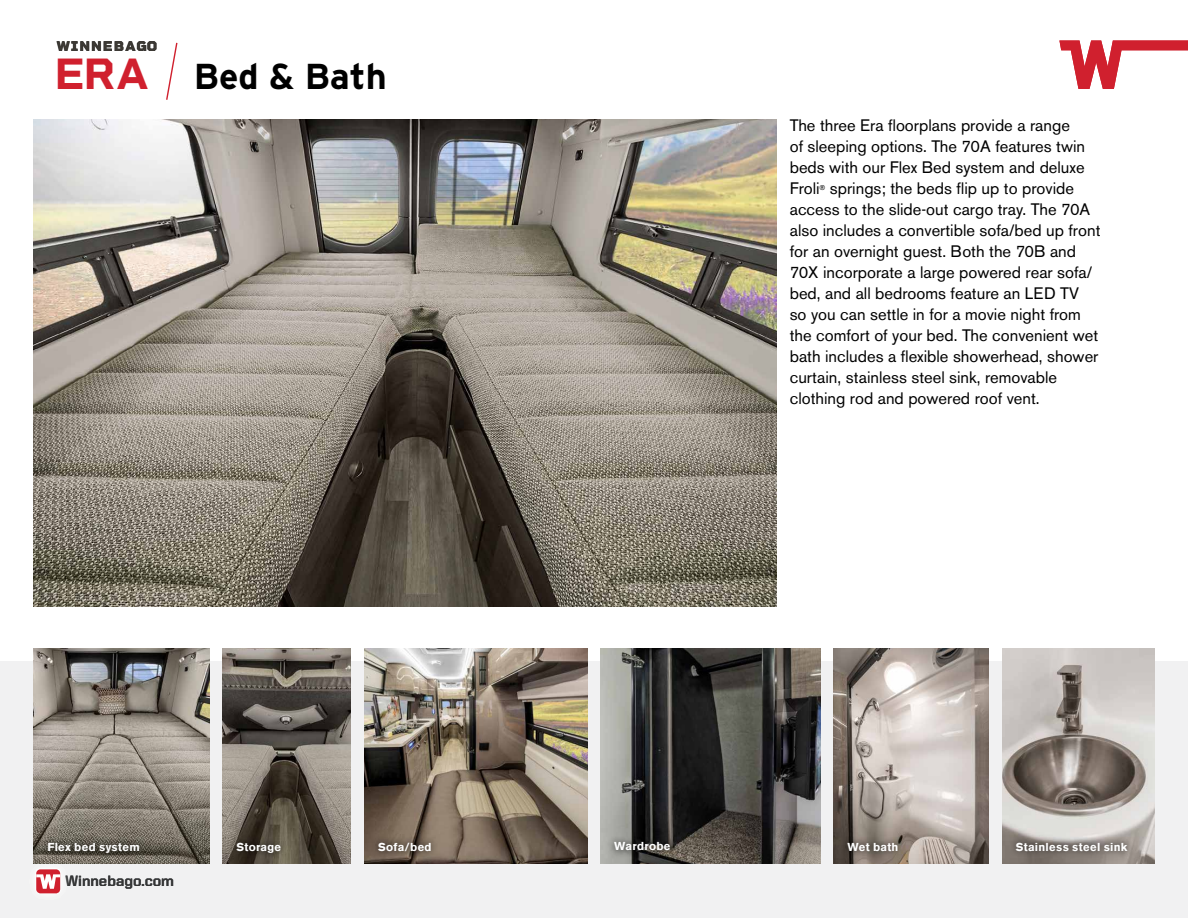
<style>
.page{position:relative;width:1188px;height:918px;background:#fff}
.page>*{position:absolute;margin:0;border:0;box-sizing:border-box;transform-origin:0 0}
.t1{font:700 36px "Interstate";color:#000}
.t2{font:16.5px/21px "Akzidenz Grotesk BE";color:#000}
.t3{font:700 15px "United Sans Reg";color:#333}
.t4{font:800 14.4px "Rigid Square";letter-spacing:.07em;color:#3d3a35}
.t5{font:900 11.25px "Akzidenz Grotesk CE";letter-spacing:.025em;color:#fff}
.t6{font:7.05px "Interstate";color:#000}
.s1{font-family:"Rigid Square";font-size:44.7px;color:#d0202e}
</style>
<div class="page">
<div style="left:0;top:661px;width:1188px;height:257px;background:#f1f1f2"></div>
<svg style="left:166px;top:42px;width:12px;height:58px"></svg>
<svg style="left:1059px;top:40px;width:129px;height:49px"></svg>
<img style="left:34px;top:119px;width:742px;height:488px">
<svg style="left:35px;top:868px;width:26px;height:26px"></svg>
<div style="left:36px;top:869px;width:24px;height:24px;background:#d0202e;border-radius:4px"></div>
<svg style="left:36px;top:874px;width:24px;height:15px"></svg>
<img style="left:601px;top:648px;width:219px;height:216px">
<img style="left:223px;top:648px;width:128px;height:216px">
<img style="left:834px;top:648px;width:154px;height:216px">
<img style="left:34px;top:648px;width:175px;height:216px">
<img style="left:364px;top:648px;width:223px;height:216px">
<img style="left:1003px;top:648px;width:151px;height:216px">
<div style="left:607px;top:835px;width:71px;height:23px;background:#000;opacity:.75"></div>
<div style="left:229px;top:835px;width:60px;height:25px;background:#000;opacity:.75"></div>
<div style="left:840px;top:835px;width:66px;height:24px;background:#000;opacity:.75"></div>
<div style="left:40px;top:834px;width:107px;height:26px;background:#000;opacity:.75"></div>
<div style="left:371px;top:834px;width:68px;height:25px;background:#000;opacity:.75"></div>
<div style="left:1009px;top:835px;width:126px;height:23px;background:#000;opacity:.75"></div>
<p class="t4" style="left:56px;top:38px;width:102px">WINNEBAGO</p>
<h1 class="t1" style="left:54px;top:56px;width:334px"><span class="s1">ERA</span> Bed &amp; Bath</h1>
<p class="t2" style="left:790px;top:115px;width:297px">The three Era floorplans provide a range of sleeping options. The 70A features twin beds with our Flex Bed system and deluxe<br>Froli</p>
<p class="t2" style="left:790px;top:178px;width:312px;text-indent:40px">springs; the beds flip up to provide access to the slide-out cargo tray. The 70A also includes a convertible sofa/bed up front for an overnight guest. Both the 70B and 70X incorporate a large powered rear sofa/ bed, and all bedrooms feature an LED TV<br>so you can settle in for a movie night from the comfort of your bed. The convenient wet bath includes a flexible showerhead, shower curtain, stainless steel sink, removable clothing rod and powered roof vent.</p>
<p class="t6" style="left:820px;top:184px;width:7px">®</p>
<p class="t5" style="left:47px;top:839px;width:94px">Flex bed system</p>
<p class="t5" style="left:237px;top:839px;width:46px">Storage</p>
<p class="t5" style="left:378px;top:839px;width:55px">Sofa/bed</p>
<p class="t5" style="left:614px;top:839px;width:58px">Wardrobe</p>
<p class="t5" style="left:848px;top:839px;width:52px">Wet bath</p>
<p class="t5" style="left:1016px;top:839px;width:113px">Stainless steel sink</p>
<p class="t3" style="left:66px;top:872px;width:110px">Winnebago.com</p>
</div>
